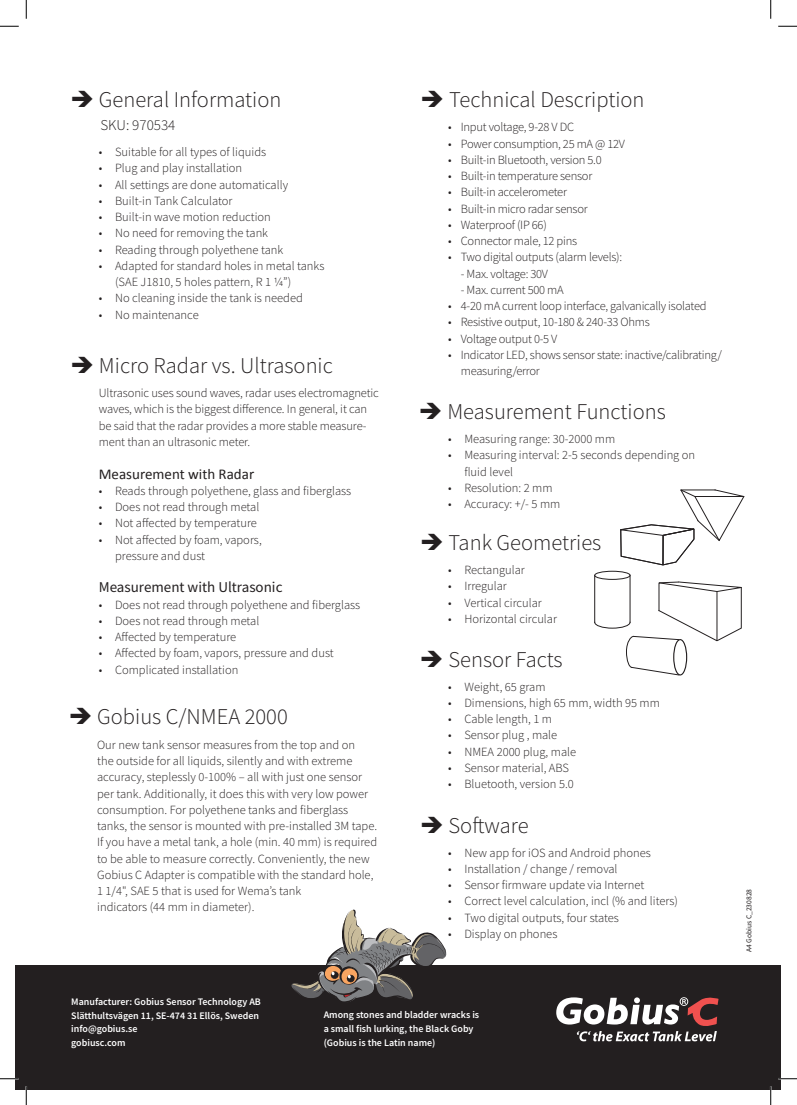
<style>
.page{position:relative;width:797px;height:1105px;background:#fff}
.page>*{position:absolute;margin:0;border:0;box-sizing:border-box;transform-origin:0 0}
.t1{font:300 22.5px "Source Sans Pro";color:#231f20}
.t2{font:15px "Source Sans Pro";color:#231f20}
.t3{font:15px "Calibri";color:#231f20}
.t4{font:300 15px "Source Sans Pro";color:#231f20}
.t5{font:300 12.5px/16.2px "Source Sans Pro";color:#231f20}
.t6{font:300 12.5px/16.2px "Source Sans Pro";letter-spacing:-.02em;color:#231f20}
.t7{font:600 10px/13.8px "Source Sans Pro";color:#fff}
.t8{font:7.5px "Source Sans Pro";color:#231f20}
</style>
<div class="page">
<div style="left:16px;top:965px;width:765px;height:124px;background:#231f20"></div>
<svg style="left:556px;top:997px;width:162px;height:44px"></svg>
<div style="left:594px;top:571px;width:36px;height:9px;border:1px solid #231f20;border-radius:50%"></div>
<hr style="left:594px;top:575px;width:1px;height:47px;background:#231f20">
<hr style="left:629px;top:575px;width:1px;height:47px;background:#231f20">
<svg style="left:620px;top:489px;width:125px;height:77px"></svg>
<svg style="left:594px;top:581px;width:148px;height:95px"></svg>
<svg style="left:291px;top:909px;width:155px;height:93px"></svg>
<svg style="left:0;top:25px;width:19px;height:2px"></svg>
<svg style="left:778px;top:25px;width:19px;height:2px"></svg>
<svg style="left:0;top:1078px;width:19px;height:1px"></svg>
<svg style="left:778px;top:1078px;width:19px;height:1px"></svg>
<svg style="left:25px;top:0;width:2px;height:19px"></svg>
<svg style="left:25px;top:1086px;width:2px;height:19px"></svg>
<svg style="left:770px;top:0;width:1px;height:19px"></svg>
<svg style="left:770px;top:1086px;width:1px;height:19px"></svg>
<h1 class="t1" style="left:70px;top:86px;width:212px">➔ General Information</h1>
<p class="t4" style="left:100px;top:115px;width:76px">SKU: 970534</p>
<p class="t5" style="left:99px;top:144px;width:169px">• Suitable for all types of liquids</p>
<p class="t5" style="left:99px;top:160px;width:145px">• Plug and play installation</p>
<p class="t5" style="left:99px;top:176px;width:191px">• All settings are done automatically</p>
<p class="t5" style="left:99px;top:193px;width:135px">• Built-in Tank Calculator</p>
<p class="t5" style="left:99px;top:209px;width:174px">• Built-in wave motion reduction</p>
<p class="t5" style="left:99px;top:225px;width:171px">• No need for removing the tank</p>
<p class="t5" style="left:99px;top:241px;width:186px">• Reading through polyethene tank</p>
<p class="t5" style="left:115px;top:258px;width:211px;text-indent:-16px">• Adapted for standard holes in metal tanks (SAE J1810, 5 holes pattern, R 1 ¼”)</p>
<p class="t5" style="left:99px;top:290px;width:206px">• No cleaning inside the tank is needed</p>
<p class="t5" style="left:99px;top:306px;width:101px">• No maintenance</p>
<h1 class="t1" style="left:70px;top:352px;width:264px">➔ Micro Radar vs. Ultrasonic</h1>
<p class="t5" style="left:99px;top:385px;width:281px">Ultrasonic uses sound waves, radar uses electromagnetic waves, which is the biggest difference. In general, it can be said that the radar provides a more stable measure&shy;ment than an ultrasonic meter.</p>
<p class="t3" style="left:99px;top:464px;width:157px">Measurement with Radar</p>
<p class="t5" style="left:99px;top:483px;width:254px">• Reads through polyethene, glass and fiberglass</p>
<p class="t5" style="left:99px;top:499px;width:162px">• Does not read through metal</p>
<p class="t5" style="left:99px;top:515px;width:159px">• Not affected by temperature</p>
<p class="t5" style="left:115px;top:531px;width:148px;text-indent:-16px">• Not affected by foam, vapors, pressure and dust</p>
<p class="t2" style="left:99px;top:578px;width:185px">Measurement with Ultrasonic</p>
<p class="t5" style="left:99px;top:596px;width:263px">• Does not read through polyethene and fiberglass</p>
<p class="t5" style="left:99px;top:613px;width:162px">• Does not read through metal</p>
<p class="t5" style="left:99px;top:629px;width:139px">• Affected by temperature</p>
<p class="t5" style="left:99px;top:645px;width:236px">• Affected by foam, vapors, pressure and dust</p>
<p class="t5" style="left:99px;top:661px;width:141px">• Complicated installation</p>
<h1 class="t1" style="left:69px;top:703px;width:220px">➔ Gobius C/NMEA 2000</h1>
<p class="t5" style="left:97px;top:736px;width:281px">Our new tank sensor measures from the top and on<br>the outside for all liquids, silently and with extreme accuracy, steplessly 0-100% – all with just one sensor per tank. Additionally, it does this with very low power consumption. For polyethene tanks and fiberglass tanks, the sensor is mounted with pre-installed 3M tape.<br>If you have a metal tank, a hole (min. 40 mm) is required to be able to measure correctly. Conveniently, the new Gobius C Adapter is compatible with the standard hole, 1 1/4", SAE 5 that is used for Wema’s tank<br>indicators (44 mm in diameter).</p>
<h1 class="t1" style="left:420px;top:86px;width:225px">➔ Technical Description</h1>
<p class="t6" style="left:448px;top:119px;width:127px">• Input voltage, 9-28 V DC</p>
<p class="t6" style="left:448px;top:135px;width:178px">• Power consumption, 25 mA @ 12V</p>
<p class="t6" style="left:448px;top:152px;width:155px">• Built-in Bluetooth, version 5.0</p>
<p class="t6" style="left:448px;top:168px;width:146px">• Built-in temperature sensor</p>
<p class="t6" style="left:448px;top:184px;width:120px">• Built-in accelerometer</p>
<p class="t6" style="left:448px;top:200px;width:141px">• Built-in micro radar sensor</p>
<p class="t6" style="left:448px;top:217px;width:100px">• Waterproof (IP 66)</p>
<p class="t6" style="left:448px;top:233px;width:131px">• Connector male, 12 pins</p>
<p class="t6" style="left:448px;top:249px;width:175px">• Two digital outputs (alarm levels):</p>
<p class="t6" style="left:461px;top:265px;width:89px">- Max. voltage: 30V</p>
<p class="t6" style="left:448px;top:282px;width:117px">- Max. current 500 mA</p>
<p class="t6" style="left:448px;top:298px;width:260px">• 4-20 mA current loop interface, galvanically isolated</p>
<p class="t6" style="left:448px;top:314px;width:203px">• Resistive output, 10-180 &amp; 240-33 Ohms</p>
<p class="t6" style="left:448px;top:330px;width:111px">• Voltage output 0-5 V</p>
<p class="t6" style="left:461px;top:347px;width:262px;text-indent:-13px">• Indicator LED, shows sensor state: inactive/calibrating/ measuring/error</p>
<h1 class="t1" style="left:419px;top:398px;width:248px">➔ Measurement Functions</h1>
<p class="t5" style="left:448px;top:431px;width:168px">• Measuring range: 30-2000 mm</p>
<p class="t5" style="left:464px;top:447px;width:232px;text-indent:-16px">• Measuring interval: 2-5 seconds depending on fluid level</p>
<p class="t5" style="left:448px;top:480px;width:106px">• Resolution: 2 mm</p>
<p class="t5" style="left:448px;top:496px;width:114px">• Accuracy: +/- 5 mm</p>
<h1 class="t1" style="left:420px;top:529px;width:183px">➔ Tank Geometries</h1>
<p class="t5" style="left:448px;top:562px;width:78px">• Rectangular</p>
<p class="t5" style="left:448px;top:578px;width:60px">• Irregular</p>
<p class="t5" style="left:448px;top:594px;width:95px">• Vertical circular</p>
<p class="t5" style="left:448px;top:611px;width:110px">• Horizontal circular</p>
<h1 class="t1" style="left:420px;top:646px;width:144px">➔ Sensor Facts</h1>
<p class="t5" style="left:448px;top:678px;width:99px">• Weight, 65 gram</p>
<p class="t5" style="left:448px;top:695px;width:213px">• Dimensions, high 65 mm, width 95 mm</p>
<p class="t5" style="left:448px;top:711px;width:105px">• Cable length, 1 m</p>
<p class="t5" style="left:448px;top:727px;width:111px">• Sensor plug , male</p>
<p class="t5" style="left:448px;top:743px;width:129px">• NMEA 2000 plug, male</p>
<p class="t5" style="left:448px;top:760px;width:122px">• Sensor material, ABS</p>
<p class="t5" style="left:448px;top:776px;width:127px">• Bluetooth, version 5.0</p>
<h1 class="t1" style="left:420px;top:811px;width:110px">➔ Software</h1>
<p class="t5" style="left:448px;top:844px;width:204px">• New app for iOS and Android phones</p>
<p class="t5" style="left:448px;top:861px;width:171px">• Installation / change / removal</p>
<p class="t5" style="left:448px;top:877px;width:198px">• Sensor firmware update via Internet</p>
<p class="t5" style="left:448px;top:893px;width:231px">• Correct level calculation, incl (% and liters)</p>
<p class="t5" style="left:448px;top:909px;width:172px">• Two digital outputs, four states</p>
<p class="t5" style="left:448px;top:926px;width:111px">• Display on phones</p>
<p class="t7" style="left:71px;top:994px;width:191px">Manufacturer: Gobius Sensor Technology AB<br>Slätthultsvägen 11, SE-474 31 Ellös, Sweden info@gobius.se<br>gobiusc.com</p>
<p class="t7" style="left:324px;top:1008px;width:157px">Among stones and bladder wracks is a small fish lurking, the Black Goby (Gobius is the Latin name)</p>
<p class="t8" style="left:744px;top:952px;width:65px;rotate:-90deg">A4 Gobius C_230828</p>
</div>
